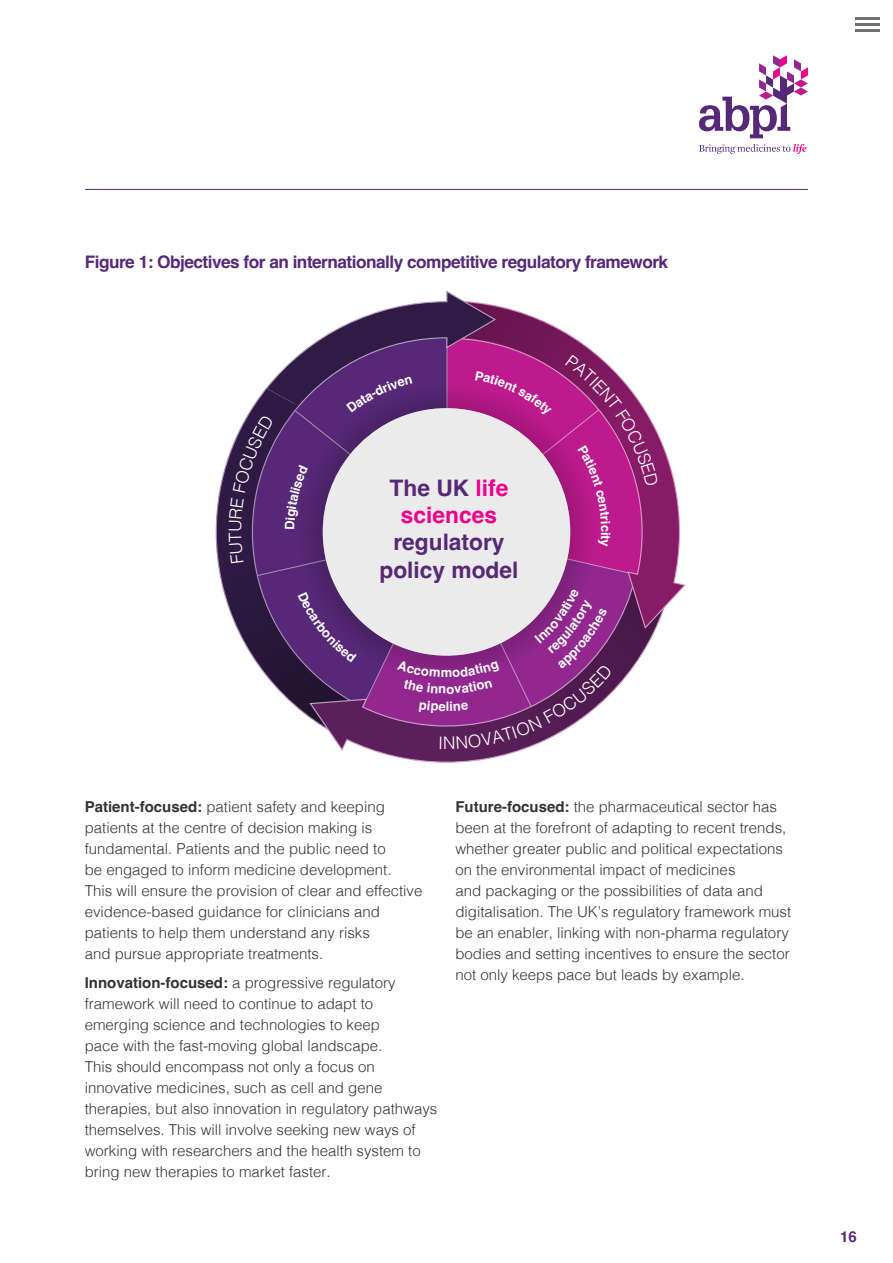
<style>
.page{position:relative;width:893px;height:1263px;background:#fff}
.page>*{position:absolute;margin:0;border:0;box-sizing:border-box;transform-origin:0 0}
.t1{font:700 22.8px/27.3px "Helvetica";color:#562877;text-align:center}
.Intro{font:700 17.25px "Helvetica";letter-spacing:-.03em;color:#562877}
.BODY{font:300 15px/21px "Helvetica";color:#333}
.t2{font:700 15px "Helvetica";color:#562877}
.t3{font:700 13.05px "Helvetica";color:#fff}
.s1{color:#ec008c}
.s2{font-weight:700}
</style>
<div class="page">
<svg style="left:216px;top:455px;width:13px;height:154px"></svg>
<svg style="left:341px;top:749px;width:184px;height:14px"></svg>
<svg style="left:658px;top:433px;width:27px;height:191px"></svg>
<hr style="left:85px;top:189px;width:723px;height:1px;background:#562877">
<svg style="left:699px;top:144px;width:108px;height:10px"></svg>
<svg style="left:699px;top:55px;width:109px;height:83px"></svg>
<hr style="left:855px;top:18px;width:25px;height:2px;background:#707070">
<hr style="left:855px;top:23px;width:25px;height:3px;background:#707070">
<hr style="left:855px;top:29px;width:25px;height:3px;background:#707070">
<svg style="left:229px;top:290px;width:429px;height:459px"></svg>
<p class="Intro" style="left:85px;top:251px;width:585px">Figure 1: Objectives for an internationally competitive regulatory framework</p>
<p class="t1" style="left:379px;top:477px;width:140px">The UK <span class="s1">life sciences </span>regulatory policy model</p>
<p class="t3" style="left:441px;top:665px;width:13px">m</p>
<p class="t3" style="left:446px;top:698px;width:5px">l</p>
<p class="BODY" style="left:85px;top:795px;width:339px"><span class="s2">Patient-focused:</span> patient safety and keeping patients at the centre of decision making is fundamental. Patients and the public need to<br>be engaged to inform medicine development.<br>This will ensure the provision of clear and effective evidence-based guidance for clinicians and patients to help them understand any risks<br>and pursue appropriate treatments.</p>
<p class="BODY" style="left:85px;top:971px;width:354px"><span class="s2">Innovation-focused:</span> a progressive regulatory framework will need to continue to adapt to emerging science and technologies to keep<br>pace with the fast-moving global landscape.<br>This should encompass not only a focus on innovative medicines, such as cell and gene therapies, but also innovation in regulatory pathways themselves. This will involve seeking new ways of working with researchers and the health system to bring new therapies to market faster.</p>
<p class="BODY" style="left:455px;top:795px;width:337px"><span class="s2">Future-focused:</span> the pharmaceutical sector has been at the forefront of adapting to recent trends, whether greater public and political expectations on the environmental impact of medicines<br>and packaging or the possibilities of data and digitalisation. The UK’s regulatory framework must be an enabler, linking with non-pharma regulatory bodies and setting incentives to ensure the sector not only keeps pace but leads by example.</p>
<p class="t2" style="left:840px;top:1228px;width:18px">16</p>
</div>
